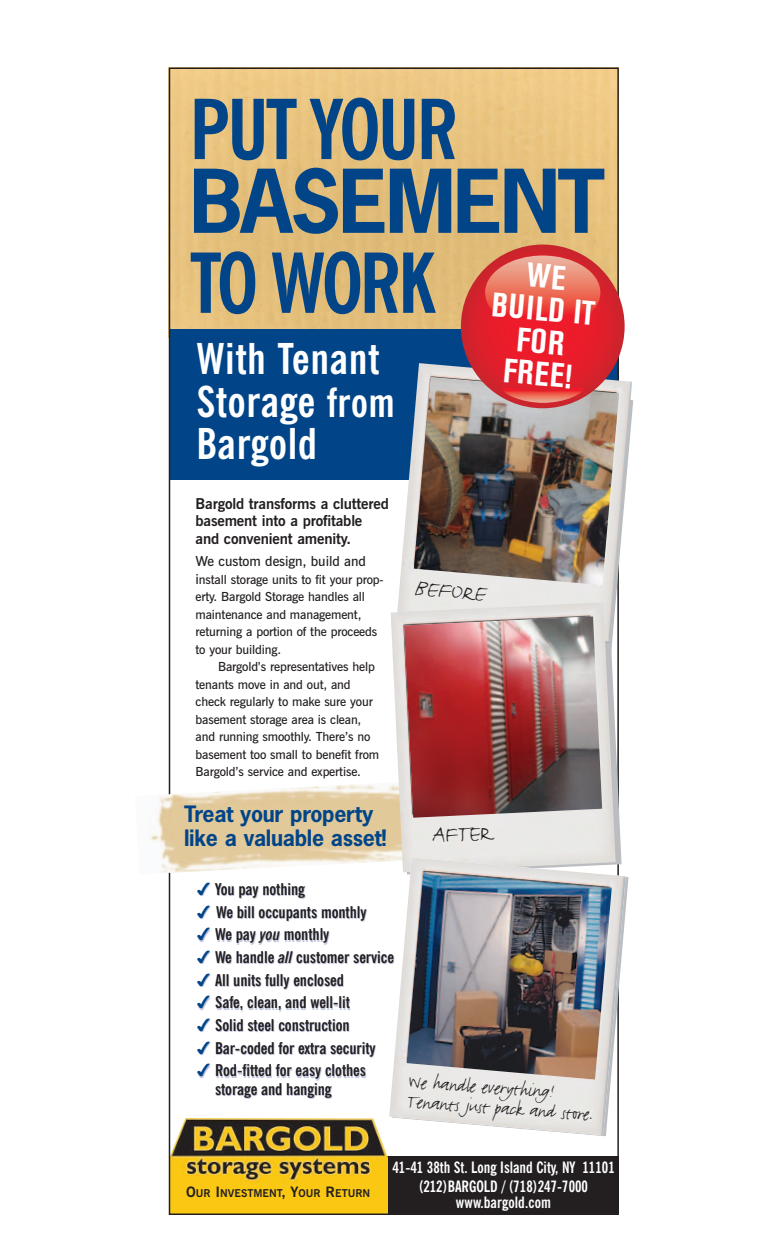
<style>
.page{position:relative;width:765px;height:1260px;background:#fff}
.page>*{position:absolute;margin:0;border:0;box-sizing:border-box;transform-origin:0 0}
.t1{font:700 condensed 82.5px "News Gothic BT";letter-spacing:-.045em;color:#014588}
.t2{font:700 82.5px "News Gothic";letter-spacing:-.03em;color:#014588}
.t3{font:700 condensed 42.5px/42.5px "News Gothic BT";letter-spacing:.015em;color:#fff}
.t4{font:700 condensed 33.75px/32.5px "Akzidenz Grotesk BE";color:#fff;text-align:center}
.t5{font:italic 26.25px "FF Justlefthand";color:#231f20}
.t6{font:26.25px "FF Justlefthand";color:#231f20}
.t7{font:21.25px/20px "FF Justlefthand";color:#231f20}
.t8{font:700 21.25px/23.8px "News Gothic";letter-spacing:-.015em;color:#014588}
.t9{font:700 condensed 16.25px/18.4px "News Gothic BT";letter-spacing:-.005em;color:#231f20}
.t10{font:700 condensed 15.75px/19.1px "News Gothic BT";color:#fff;text-align:center;scale:.96 1}
.t11{font:700 15px/17.5px "News Gothic BT";letter-spacing:-.01em;color:#231f20}
.t12{font:600 13.75px "News Gothic BT";letter-spacing:-.005em;color:#231f20}
.t13{font:600 12.5px/17.5px "News Gothic BT";letter-spacing:-.01em;color:#231f20}
.t14{font:700 10.75px "News Gothic BT";color:#231f20}
.s1{font-size:40px}
.s2{font-size:13.75px}
.s3{font-family:"Monotype Sorts";font-weight:400;font-stretch:normal;color:#014588}
.s4{font-style:italic}
.s5{font-size:14.38px}
</style>
<div class="page">
<img style="left:172px;top:71px;width:444px;height:258px">
<div style="left:169px;top:1157px;width:450px;height:58px;background:#231f20"></div>
<div style="left:169px;top:329px;width:450px;height:150px;background:#014588"></div>
<img style="left:172px;top:1118px;width:216px;height:94px">
<img style="left:150px;top:781px;width:241px;height:93px">
<svg style="left:616px;top:643px;width:6px;height:215px"></svg>
<img style="left:396px;top:363px;width:236px;height:280px">
<img style="left:414px;top:377px;width:205px;height:208px">
<svg style="left:461px;top:245px;width:164px;height:163px;background:#dd202c"></svg>
<svg style="left:485px;top:256px;width:115px;height:74px;background:#ec6457"></svg>
<svg style="left:502px;top:384px;width:81px;height:19px;background:#e14644"></svg>
<img style="left:391px;top:602px;width:225px;height:256px">
<img style="left:404px;top:616px;width:198px;height:202px">
<img style="left:389px;top:858px;width:237px;height:277px">
<img style="left:407px;top:871px;width:205px;height:209px">
<h1 class="t1" style="left:190px;top:99px;width:271px">PUT YOUR</h1>
<h1 class="t2" style="left:190px;top:156px;width:417px">BASEMENT</h1>
<h1 class="t1" style="left:190px;top:253px;width:247px">TO WORK</h1>
<h3 class="t4" style="left:496px;top:259px;width:105px;rotate:5deg">WE<br>BUILD IT<br>FOR<br>FREE!</h3>
<h2 class="t3" style="left:196px;top:341px;width:200px">With Tenant<br>Storage <span class="s1">from<br></span>Bargold</h2>
<p class="t11" style="left:196px;top:496px;width:195px">Bargold transforms a cluttered basement into a profitable and convenient amenity.</p>
<p class="t12" style="left:196px;top:556px;width:172px">We custom design, build and</p>
<p class="t13" style="left:196px;top:571px;width:190px"><span class="s2">i</span>nstall storage units to fit your prop&shy;erty. Bargold Storage handles all maintenance and management, returning a portion of the proceeds to your building.</p>
<p class="t13" style="left:196px;top:659px;width:185px;text-indent:22px">Bargold’s representatives help tenants move in and out, and check regularly to make sure your basement storage area is clean, and running smoothly. There’s no basement too small to benefit from<br>Bargold’s service and expertise.</p>
<h3 class="t8" style="left:184px;top:803px;width:204px">Treat your property like a valuable asset!</h3>
<h3 class="t5" style="left:416px;top:571px;width:73px;rotate:5deg">BEFORE</h3>
<h3 class="t6" style="left:432px;top:818px;width:61px;rotate:-2deg">AFTER</h3>
<h3 class="t9" style="left:197px;top:881px;width:110px"><span class="s3">✔</span> You pay nothing</h3>
<h3 class="t9" style="left:197px;top:904px;width:171px"><span class="s3">✔</span> We bill occupants monthly</h3>
<h3 class="t9" style="left:197px;top:927px;width:134px"><span class="s3">✔</span> We pay <span class="s4">you</span> monthly</h3>
<h3 class="t9" style="left:197px;top:949px;width:199px"><span class="s3">✔</span> We handle <span class="s4">all</span> customer service</h3>
<h3 class="t9" style="left:197px;top:972px;width:149px"><span class="s3">✔</span> All units fully enclosed</h3>
<h3 class="t9" style="left:197px;top:995px;width:155px"><span class="s3">✔</span> Safe, clean, and well-lit</h3>
<h3 class="t9" style="left:197px;top:1017px;width:154px"><span class="s3">✔</span> Solid steel construction</h3>
<h3 class="t9" style="left:197px;top:1040px;width:180px"><span class="s3">✔</span> Bar-coded for extra security</h3>
<h3 class="t9" style="left:215px;top:1063px;width:153px;text-indent:-18px"><span class="s3">✔</span> Rod-fitted for easy clothes storage and hanging</h3>
<h3 class="t7" style="left:410px;top:1069px;width:188px;rotate:4deg">We handle everything!<br>Tenants just pack and store.</h3>
<p class="t14" style="left:186px;top:1189px;width:186px"><span class="s5">O</span>UR <span class="s5">I</span>NVESTMENT<span class="s5">, Y</span>OUR <span class="s5">R</span>ETURN</p>
<p class="t10" style="left:392px;top:1159px;width:233px">41-41 38th St. Long Island City, NY 11101 (212)BARGOLD / (718)247-7000</p>
<p class="t10" style="left:456px;top:1194px;width:101px">www.bargold.com</p>
</div>
